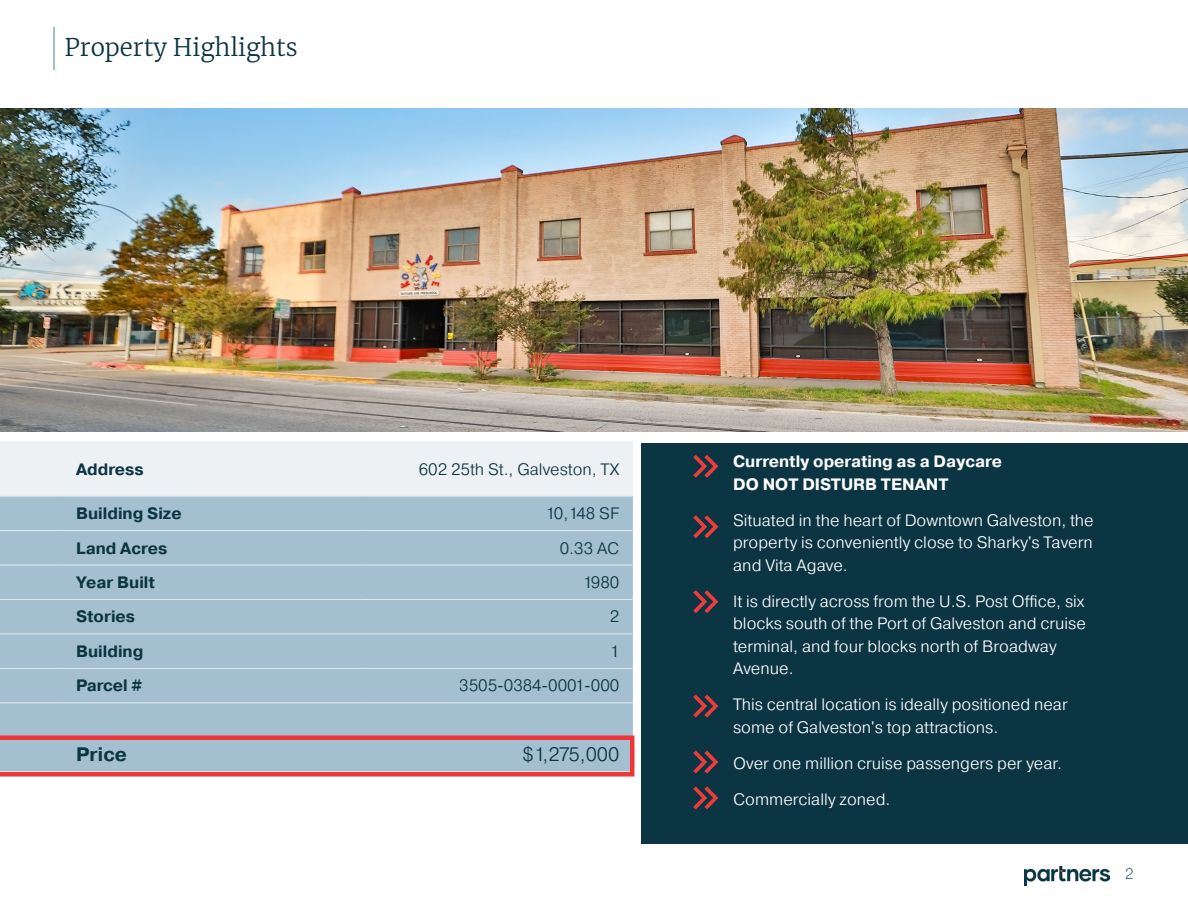
<style>
.page{position:relative;width:1188px;height:918px;background:#fff}
.page>*{position:absolute;margin:0;border:0;box-sizing:border-box;transform-origin:0 0}
.t1{font:300 24px "Merriweather";color:#0c3544}
.t2{font:300 19.5px "Pragmatica";letter-spacing:-.02em;color:#0c3544}
.t3{font:700 19.5px "Pragmatica";color:#0c3544}
.t4{font:300 16.5px/22.5px "Pragmatica";color:#fff}
.t5{font:300 16.5px "Pragmatica";color:#0c3544}
.t6{font:700 16.5px "Pragmatica";color:#0c3544}
.t7{font:700 16.5px/22.5px "Pragmatica";color:#fff}
.t8{font:200 15px "Pragmatica";color:#0c3544}
</style>
<div class="page">
<hr style="left:53px;top:27px;width:2px;height:42px;background:#a3bfd0">
<img style="left:1024px;top:866px;width:85px;height:19px">
<img style="left:0;top:108px;width:1188px;height:324px">
<div style="left:642px;top:443px;width:546px;height:400px;background:#0c3544"></div>
<svg style="left:693px;top:515px;width:25px;height:23px"></svg>
<svg style="left:693px;top:455px;width:25px;height:23px"></svg>
<svg style="left:693px;top:590px;width:25px;height:23px"></svg>
<svg style="left:693px;top:695px;width:25px;height:23px"></svg>
<svg style="left:693px;top:751px;width:25px;height:22px"></svg>
<svg style="left:693px;top:786px;width:25px;height:23px"></svg>
<div style="left:0;top:443px;width:633px;height:53px;background:#edf1f4"></div>
<div style="left:0;top:497px;width:633px;height:238px;background:#a3bfd0"></div>
<hr style="left:0;top:442px;width:63px;height:1px;background:#e6ebee">
<hr style="left:63px;top:442px;width:298px;height:1px;background:#e6ebee">
<hr style="left:361px;top:442px;width:272px;height:1px;background:#e6ebee">
<hr style="left:0;top:496px;width:63px;height:1px;background:#e6ebee">
<hr style="left:63px;top:496px;width:298px;height:1px;background:#e6ebee">
<hr style="left:361px;top:496px;width:272px;height:1px;background:#e6ebee">
<hr style="left:0;top:530px;width:63px;height:1px;background:#e6ebee">
<hr style="left:63px;top:530px;width:298px;height:1px;background:#e6ebee">
<hr style="left:361px;top:530px;width:272px;height:1px;background:#e6ebee">
<hr style="left:0;top:565px;width:63px;height:1px;background:#e6ebee">
<hr style="left:63px;top:565px;width:298px;height:1px;background:#e6ebee">
<hr style="left:361px;top:565px;width:272px;height:1px;background:#e6ebee">
<hr style="left:0;top:599px;width:63px;height:1px;background:#e6ebee">
<hr style="left:63px;top:599px;width:298px;height:1px;background:#e6ebee">
<hr style="left:361px;top:599px;width:272px;height:1px;background:#e6ebee">
<hr style="left:0;top:634px;width:63px;height:1px;background:#e6ebee">
<hr style="left:63px;top:634px;width:298px;height:1px;background:#e6ebee">
<hr style="left:361px;top:634px;width:272px;height:1px;background:#e6ebee">
<hr style="left:0;top:668px;width:63px;height:1px;background:#e6ebee">
<hr style="left:63px;top:668px;width:298px;height:1px;background:#e6ebee">
<hr style="left:361px;top:668px;width:272px;height:1px;background:#e6ebee">
<hr style="left:0;top:702px;width:63px;height:1px;background:#e6ebee">
<hr style="left:63px;top:702px;width:298px;height:1px;background:#e6ebee">
<hr style="left:361px;top:702px;width:272px;height:1px;background:#e6ebee">
<svg style="left:0;top:735px;width:634px;height:42px;background:#b5a2af"></svg>
<p class="t1" style="left:64px;top:31px;width:235px">Property Highlights</p>
<p class="t6" style="left:76px;top:458px;width:69px">Address</p>
<p class="t5" style="left:419px;top:459px;width:202px">602 25th St., Galveston, TX</p>
<p class="t6" style="left:76px;top:503px;width:107px">Building Size</p>
<p class="t5" style="left:546px;top:503px;width:75px">10,148 SF</p>
<p class="t6" style="left:76px;top:537px;width:93px">Land Acres</p>
<p class="t5" style="left:560px;top:537px;width:61px">0.33 AC</p>
<p class="t6" style="left:76px;top:572px;width:80px">Year Built</p>
<p class="t5" style="left:583px;top:572px;width:38px">1980</p>
<p class="t6" style="left:76px;top:606px;width:60px">Stories</p>
<p class="t5" style="left:610px;top:606px;width:11px">2</p>
<p class="t6" style="left:76px;top:641px;width:69px">Building</p>
<p class="t5" style="left:610px;top:641px;width:11px">1</p>
<p class="t6" style="left:76px;top:675px;width:68px">Parcel #</p>
<p class="t5" style="left:459px;top:675px;width:162px">3505-0384-0001-000</p>
<p class="t3" style="left:76px;top:742px;width:52px">Price</p>
<p class="t2" style="left:523px;top:742px;width:98px">$1,275,000</p>
<p class="t7" style="left:733px;top:451px;width:270px">Currently operating as a Daycare<br>DO NOT DISTURB TENANT</p>
<p class="t4" style="left:733px;top:509px;width:362px;text-align:justify">Situated in the heart of Downtown Galveston, the property is conveniently close to Sharky's Tavern and Vita Agave.</p>
<p class="t4" style="left:733px;top:590px;width:354px">It is directly across from the U.S. Post Office, six blocks south of the Port of Galveston and cruise terminal, and four blocks north of Broadway Avenue.</p>
<p class="t4" style="left:733px;top:693px;width:336px">This central location is ideally positioned near some of Galveston's top attractions.</p>
<p class="t4" style="left:733px;top:752px;width:331px">Over one million cruise passengers per year.</p>
<p class="t4" style="left:733px;top:788px;width:159px">Commercially zoned.</p>
<p class="t8" style="left:1125px;top:865px;width:10px">2</p>
</div>
